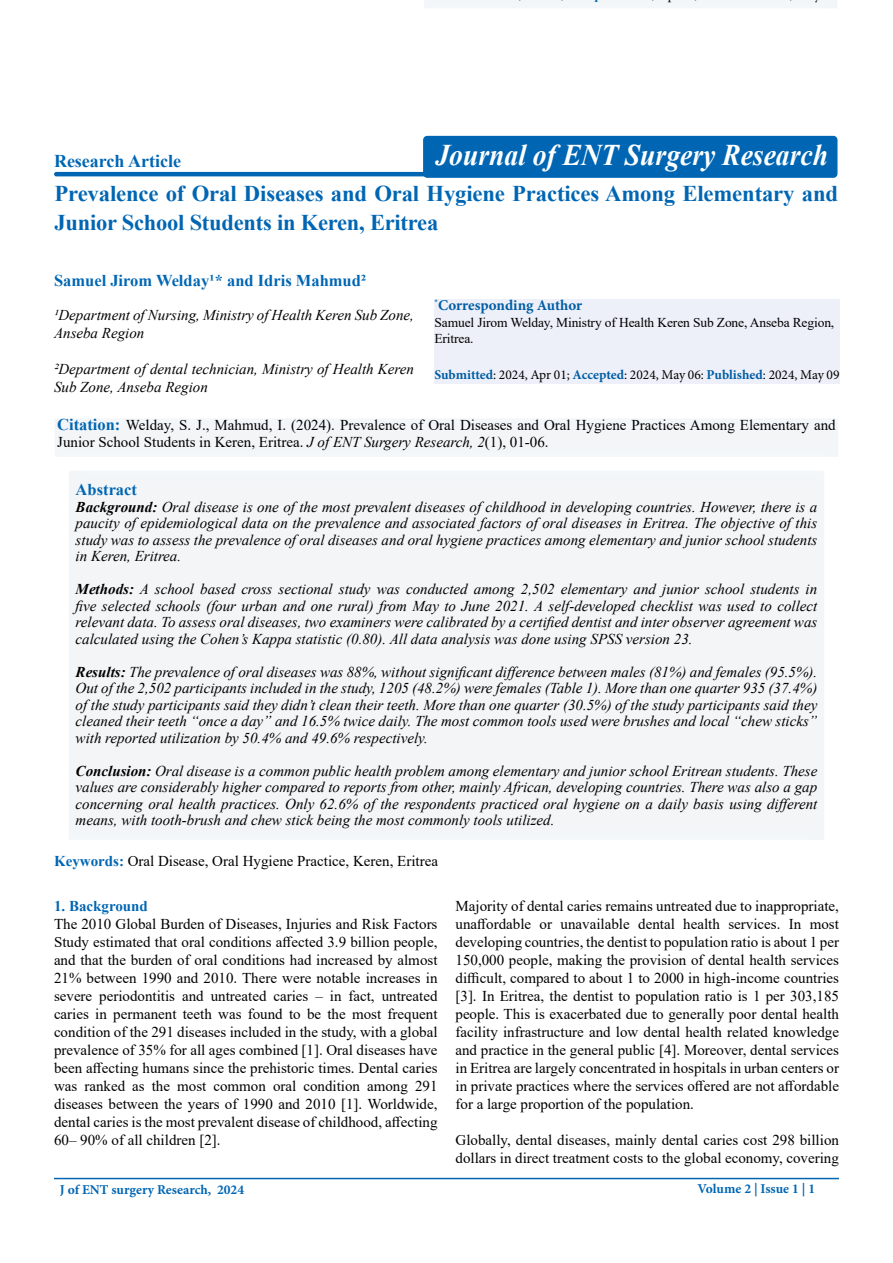
<style>
.page{position:relative;width:893px;height:1263px;background:#fff}
.page>*{position:absolute;margin:0;border:0;box-sizing:border-box;transform-origin:0 0}
.t1{font:italic 700 30px "Times New Roman";color:#fff;scale:.92 1}
.t2{font:700 22.5px/28.8px "Times New Roman";letter-spacing:-.005em;color:#0066b3}
.t3{font:700 18px "Times New Roman";color:#0066b3}
.t4{font:700 16.5px "Times New Roman";color:#0066b3}
.t5{font:italic 15px/16.5px "Times New Roman";color:#000;text-align:justify}
.t6{font:15px/18px "Times New Roman";color:#000}
.t7{font:700 15px "Minion Pro";color:#005da4}
.t8{font:700 15px "Times New Roman";color:#0066b3}
.t9{font:13.5px/16.5px "Times New Roman";letter-spacing:-.01em;color:#000}
.t10{font:13.5px "Minion Pro";color:#000}
.t11{font:700 13.5px "Minion Pro";color:#0066b3}
.s1{font-weight:700;color:#005da4}
.s2{font-weight:700;font-size:16.5px;color:#0066b3}
.s3{font-style:italic}
.s4{font-weight:700}
.s5{font-weight:700;color:#0066b3}
</style>
<div class="page">
<hr style="left:54px;top:172px;width:523px;height:4px;background:#0066b3;border-radius:2px">
<hr style="left:54px;top:1178px;width:785px;height:1px;background:#0066b3">
<div style="left:411px;top:0;width:440px;height:10px;background:#f3f7fa"></div>
<div style="left:41px;top:409px;width:811px;height:49px;background:#f3f6f9"></div>
<div style="left:56px;top:461px;width:782px;height:379px;background:#f3f5f6"></div>
<div style="left:423px;top:136px;width:414px;height:42px;background:#0066b3;border-radius:4px"></div>
<div style="left:434px;top:299px;width:405px;height:85px;background:#eef0f9"></div>
<p class="t3" style="left:54px;top:148px;width:129px">Research Article</p>
<h1 class="t1" style="left:435px;top:134px;width:428px">Journal of ENT Surgery Research</h1>
<h2 class="t2" style="left:54px;top:179px;width:785px">Prevalence of Oral Diseases and Oral Hygiene Practices Among Elementary and<br>Junior School Students in Keren, Eritrea</h2>
<p class="t4" style="left:54px;top:269px;width:314px">Samuel Jirom Welday1* and Idris Mahmud2</p>
<p class="t5" style="left:54px;top:305px;width:361px;line-height:18px">1Department of Nursing, Ministry of Health Keren Sub Zone,<br>Anseba Region</p>
<p class="t5" style="left:54px;top:359px;width:362px;line-height:18px">2Department of dental technician, Ministry of Health Keren<br>Sub Zone, Anseba Region</p>
<p class="t7" style="left:434px;top:295px;width:149px"><sup>*</sup>Corresponding Author</p>
<p class="t9" style="left:434px;top:314px;width:401px">Samuel Jirom Welday, Ministry of Health Keren Sub Zone, Anseba Region,<br>Eritrea.</p>
<p class="t10" style="left:434px;top:366px;width:407px"><span class="s1">Submitted</span>: 2024, Apr 01; <span class="s1">Accepted</span>: 2024, May 06: <span class="s1">Published</span>: 2024, May 09</p>
<p class="t6" style="left:57px;top:416px;width:780px;line-height:16.5px"><span class="s2">Citation:</span> Welday, S. J., Mahmud, I. (2024). Prevalence of Oral Diseases and Oral Hygiene Practices Among Elementary and<br>Junior School Students in Keren, Eritrea. <span class="s3">J of ENT Surgery Research, 2</span>(1), 01-06.</p>
<p class="t4" style="left:76px;top:478px;width:63px">Abstract</p>
<p class="t5" style="left:76px;top:498px;width:743px"><span class="s4">Background:</span> Oral disease is one of the most prevalent diseases of childhood in developing countries. However, there is a paucity of epidemiological data on the prevalence and associated factors of oral diseases in Eritrea. The objective of this study was to assess the prevalence of oral diseases and oral hygiene practices among elementary and junior school students in Keren, Eritrea.</p>
<p class="t5" style="left:76px;top:581px;width:743px"><span class="s4">Methods:</span> A school based cross sectional study was conducted among 2,502 elementary and junior school students in five selected schools (four urban and one rural) from May to June 2021. A self-developed checklist was used to collect relevant data. To assess oral diseases, two examiners were calibrated by a certified dentist and inter observer agreement was calculated using the Cohen’s Kappa statistic (0.80). All data analysis was done using SPSS version 23.</p>
<p class="t5" style="left:76px;top:663px;width:743px"><span class="s4">Results:</span> The prevalence of oral diseases was 88%, without significant difference between males (81%) and females (95.5%).<br>Out of the 2,502 participants included in the study, 1205 (48.2%) were females (Table 1). More than one quarter 935 (37.4%) of the study participants said they didn’t clean their teeth. More than one quarter (30.5%) of the study participants said they cleaned their teeth “once a day” and 16.5% twice daily. The most common tools used were brushes and local “chew sticks” with reported utilization by 50.4% and 49.6% respectively.</p>
<p class="t5" style="left:76px;top:762px;width:743px"><span class="s4">Conclusion:</span> Oral disease is a common public health problem among elementary and junior school Eritrean students. These values are considerably higher compared to reports from other, mainly African, developing countries. There was also a gap concerning oral health practices. Only 62.6% of the respondents practiced oral hygiene on a daily basis using different means, with tooth-brush and chew stick being the most commonly tools utilized.</p>
<p class="t6" style="left:54px;top:851px;width:386px"><span class="s5">Keywords:</span> Oral Disease, Oral Hygiene Practice, Keren, Eritrea</p>
<p class="t8" style="left:54px;top:895px;width:95px">1. Background</p>
<p class="t6" style="left:54px;top:914px;width:385px;text-align:justify">The 2010 Global Burden of Diseases, Injuries and Risk Factors Study estimated that oral conditions affected 3.9 billion people, and that the burden of oral conditions had increased by almost 21% between 1990 and 2010. There were notable increases in severe periodontitis and untreated caries – in fact, untreated caries in permanent teeth was found to be the most frequent condition of the 291 diseases included in the study, with a global prevalence of 35% for all ages combined [1]. Oral diseases have been affecting humans since the prehistoric times. Dental caries was ranked as the most common oral condition among 291 diseases between the years of 1990 and 2010 [1]. Worldwide, dental caries is the most prevalent disease of childhood, affecting 60– 90% of all children [2].</p>
<p class="t11" style="left:60px;top:1180px;width:186px">J of ENT surgery Research, 2024</p>
<p class="t6" style="left:455px;top:896px;width:385px;text-align:justify">Majority of dental caries remains untreated due to inappropriate, unaffordable or unavailable dental health services. In most developing countries, the dentist to population ratio is about 1 per 150,000 people, making the provision of dental health services difficult, compared to about 1 to 2000 in high-income countries [3]. In Eritrea, the dentist to population ratio is 1 per 303,185 people. This is exacerbated due to generally poor dental health facility infrastructure and low dental health related knowledge and practice in the general public [4]. Moreover, dental services in Eritrea are largely concentrated in hospitals in urban centers or in private practices where the services offered are not affordable for a large proportion of the population.</p>
<p class="t6" style="left:455px;top:1130px;width:385px">Globally, dental diseases, mainly dental caries cost 298 billion dollars in direct treatment costs to the global economy, covering</p>
<p class="t11" style="left:697px;top:1179px;width:119px">Volume 2 | Issue 1 | 1</p>
</div>
